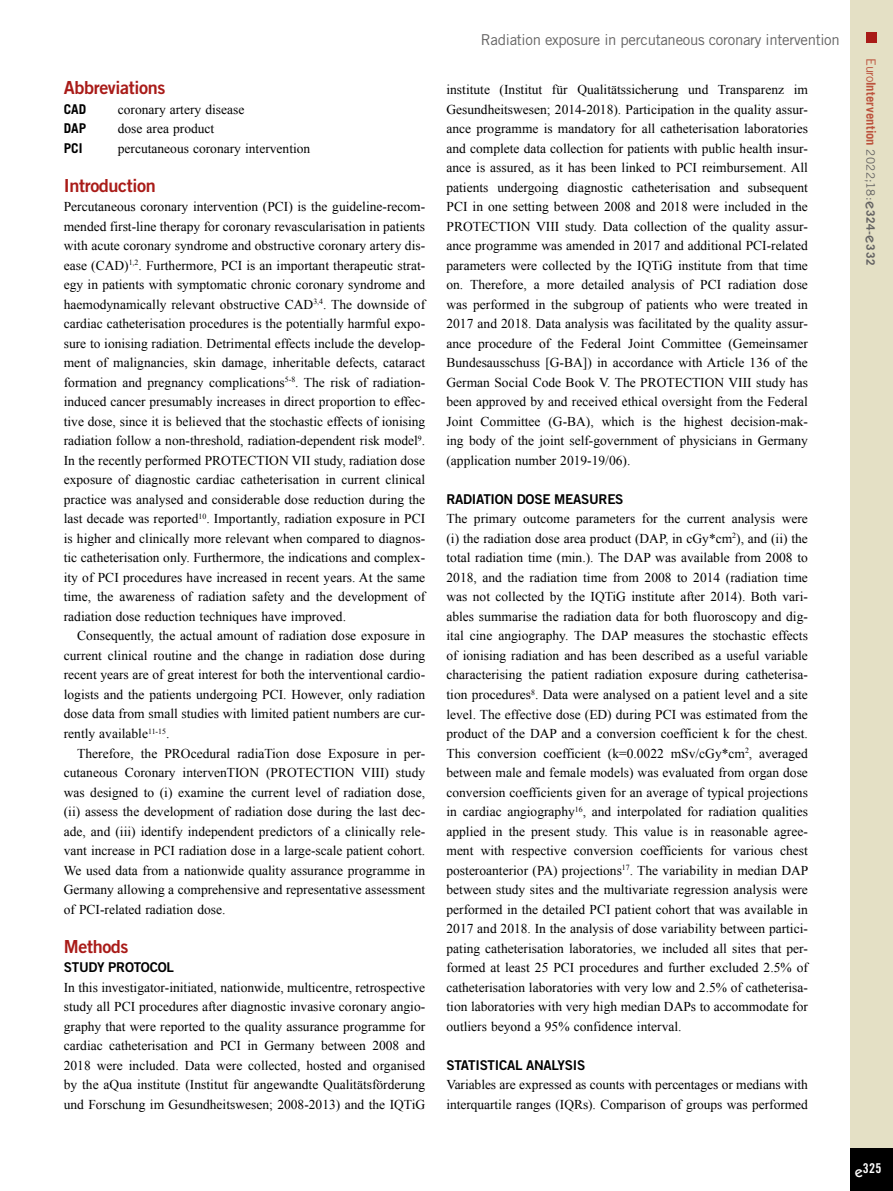
<style>
.page{position:relative;width:893px;height:1191px;background:#fff}
.page>*{position:absolute;margin:0;border:0;box-sizing:border-box;transform-origin:0 0}
.t1{font:18px "Trade Gothic LT Std Bd 2";letter-spacing:-.02em;color:#a91b18}
.t2{font:15px "Trade Gothic LT Std";letter-spacing:-.02em;color:#646363}
.t3{font:13.5px/19.5px "Times New Roman";color:#000;text-align:justify}
.t4{font:13.5px "Trade Gothic LT Std Bd 2";letter-spacing:-.02em;color:#000}
.t5{font:700 13.5px "Trade Gothic LT Std";color:#000}
.t6{font:13.5px "Trade Gothic LT Std Bd Cn 20";color:#fff}
.t7{font:700 12.75px "Trade Gothic LT Std";letter-spacing:.005em;color:#bc533d}
.s1{font-weight:400}
.s2{font-weight:400;font-size:11.7px;color:#646363}
.s3{font-family:"ITC Kabel Std";font-weight:500;font-size:15px;color:#646363}
.s4{font-size:11.7px;color:#646363}
.s5{font-family:"ITC Kabel Std";font-weight:500;font-size:15px}
</style>
<div class="page">
<div style="left:850px;top:0;width:43px;height:1191px;background:#e4e0c5"></div>
<div style="left:850px;top:1148px;width:43px;height:43px;background:#000"></div>
<div style="left:866px;top:32px;width:11px;height:10px;background:#a91b18"></div>
<h1 class="t1" style="left:64px;top:77px;width:103px">Abbreviations</h1>
<p class="t5" style="left:64px;top:101px;width:24px">CAD</p>
<p class="t3" style="left:118px;top:99px;width:128px">coronary artery disease</p>
<p class="t5" style="left:64px;top:120px;width:24px">DAP</p>
<p class="t3" style="left:118px;top:119px;width:98px">dose area product</p>
<p class="t5" style="left:64px;top:140px;width:20px">PCI</p>
<p class="t3" style="left:118px;top:138px;width:194px">percutaneous coronary intervention</p>
<h1 class="t1" style="left:64px;top:174px;width:94px">Introduction</h1>
<p class="t3" style="left:64px;top:197px;width:363px">Percutaneous coronary intervention (PCI) is the guideline-recom&shy;mended first-line therapy for coronary revascularisation in patients with acute coronary syndrome and obstructive coronary artery dis&shy;ease (CAD)<sup>1,2</sup>. Furthermore, PCI is an important therapeutic strat&shy;egy in patients with symptomatic chronic coronary syndrome and haemodynamically relevant obstructive CAD<sup>3,4</sup>. The downside of cardiac catheterisation procedures is the potentially harmful expo&shy;sure to ionising radiation. Detrimental effects include the develop&shy;ment of malignancies, skin damage, inheritable defects, cataract formation and pregnancy complications<sup>5-8</sup>. The risk of radiation&shy;induced cancer presumably increases in direct proportion to effec&shy;tive dose, since it is believed that the stochastic effects of ionising radiation follow a non-threshold, radiation-dependent risk model<sup>9</sup>.<br>In the recently performed PROTECTION VII study, radiation dose exposure of diagnostic cardiac catheterisation in current clinical practice was analysed and considerable dose reduction during the last decade was reported<sup>10</sup>. Importantly, radiation exposure in PCI is higher and clinically more relevant when compared to diagnos&shy;tic catheterisation only. Furthermore, the indications and complex&shy;ity of PCI procedures have increased in recent years. At the same time, the awareness of radiation safety and the development of radiation dose reduction techniques have improved.</p>
<p class="t3" style="left:64px;top:626px;width:363px;text-indent:14px">Consequently, the actual amount of radiation dose exposure in current clinical routine and the change in radiation dose during recent years are of great interest for both the interventional cardio&shy;logists and the patients undergoing PCI. However, only radiation dose data from small studies with limited patient numbers are cur&shy;rently available<sup>11-15</sup>.</p>
<p class="t3" style="left:64px;top:743px;width:363px;text-indent:14px">Therefore, the PROcedural radiaTion dose Exposure in per&shy;cutaneous Coronary intervenTION (PROTECTION VIII) study was designed to (i) examine the current level of radiation dose, (ii) assess the development of radiation dose during the last dec&shy;ade, and (iii) identify independent predictors of a clinically rele&shy;vant increase in PCI radiation dose in a large-scale patient cohort.<br>We used data from a nationwide quality assurance programme in Germany allowing a comprehensive and representative assessment of PCI-related radiation dose.</p>
<h1 class="t1" style="left:64px;top:935px;width:66px">Methods</h1>
<p class="t4" style="left:64px;top:959px;width:112px">STUDY PROTOCOL</p>
<p class="t3" style="left:64px;top:977px;width:363px">In this investigator-initiated, nationwide, multicentre, retrospective study all PCI procedures after diagnostic invasive coronary angio&shy;graphy that were reported to the quality assurance programme for cardiac catheterisation and PCI in Germany between 2008 and 2018 were included. Data were collected, hosted and organised by the aQua institute (Institut für angewandte Qualitätsförderung und Forschung im Gesundheitswesen; 2008-2013) and the IQTiG</p>
<p class="t2" style="left:481px;top:30px;width:360px">Radiation exposure in percutaneous coronary intervention</p>
<p class="t3" style="left:446px;top:80px;width:363px">institute (Institut für Qualitätssicherung und Transparenz im Gesundheitswesen; 2014-2018). Participation in the quality assur&shy;ance programme is mandatory for all catheterisation laboratories and complete data collection for patients with public health insur&shy;ance is assured, as it has been linked to PCI reimbursement. All patients undergoing diagnostic catheterisation and subsequent PCI in one setting between 2008 and 2018 were included in the PROTECTION VIII study. Data collection of the quality assur&shy;ance programme was amended in 2017 and additional PCI-related parameters were collected by the IQTiG institute from that time on. Therefore, a more detailed analysis of PCI radiation dose was performed in the subgroup of patients who were treated in 2017 and 2018. Data analysis was facilitated by the quality assur&shy;ance procedure of the Federal Joint Committee (Gemeinsamer Bundesausschuss [G-BA]) in accordance with Article 136 of the German Social Code Book V. The PROTECTION VIII study has been approved by and received ethical oversight from the Federal Joint Committee (G-BA), which is the highest decision-mak&shy;ing body of the joint self-government of physicians in Germany (application number 2019-19/06).</p>
<p class="t4" style="left:446px;top:490px;width:179px">RADIATION DOSE MEASURES</p>
<p class="t3" style="left:446px;top:509px;width:363px">The primary outcome parameters for the current analysis were (i) the radiation dose area product (DAP, in cGy*cm<sup>2</sup>), and (ii) the total radiation time (min.). The DAP was available from 2008 to 2018, and the radiation time from 2008 to 2014 (radiation time was not collected by the IQTiG institute after 2014). Both vari&shy;ables summarise the radiation data for both fluoroscopy and dig&shy;ital cine angiography. The DAP measures the stochastic effects of ionising radiation and has been described as a useful variable characterising the patient radiation exposure during catheterisa&shy;tion procedures<sup>8</sup>. Data were analysed on a patient level and a site level. The effective dose (ED) during PCI was estimated from the product of the DAP and a conversion coefficient k for the chest.<br>This conversion coefficient (k=0.0022 mSv/cGy*cm<sup>2</sup>, averaged between male and female models) was evaluated from organ dose conversion coefficients given for an average of typical projections in cardiac angiography<sup>16</sup>, and interpolated for radiation qualities applied in the present study. This value is in reasonable agree&shy;ment with respective conversion coefficients for various chest posteroanterior (PA) projections<sup>17</sup>. The variability in median DAP between study sites and the multivariate regression analysis were performed in the detailed PCI patient cohort that was available in 2017 and 2018. In the analysis of dose variability between partici&shy;pating catheterisation laboratories, we included all sites that per&shy;formed at least 25 PCI procedures and further excluded 2.5% of catheterisation laboratories with very low and 2.5% of catheterisa&shy;tion laboratories with very high median DAPs to accommodate for outliers beyond a 95% confidence interval.</p>
<p class="t4" style="left:446px;top:1056px;width:140px">STATISTICAL ANALYSIS</p>
<p class="t3" style="left:446px;top:1074px;width:363px">Variables are expressed as counts with percentages or medians with interquartile ranges (IQRs). Comparison of groups was performed</p>
<p class="t7" style="left:879px;top:58px;width:208px;rotate:90deg"><span class="s1">Euro</span>Intervention <span class="s2">2022;18:</span><span class="s3">e</span><span class="s4">324-</span><span class="s3">e</span><span class="s4">332</span></p>
<p class="t6" style="left:855px;top:1160px;width:28px"><span class="s5">e</span>325</p>
</div>
